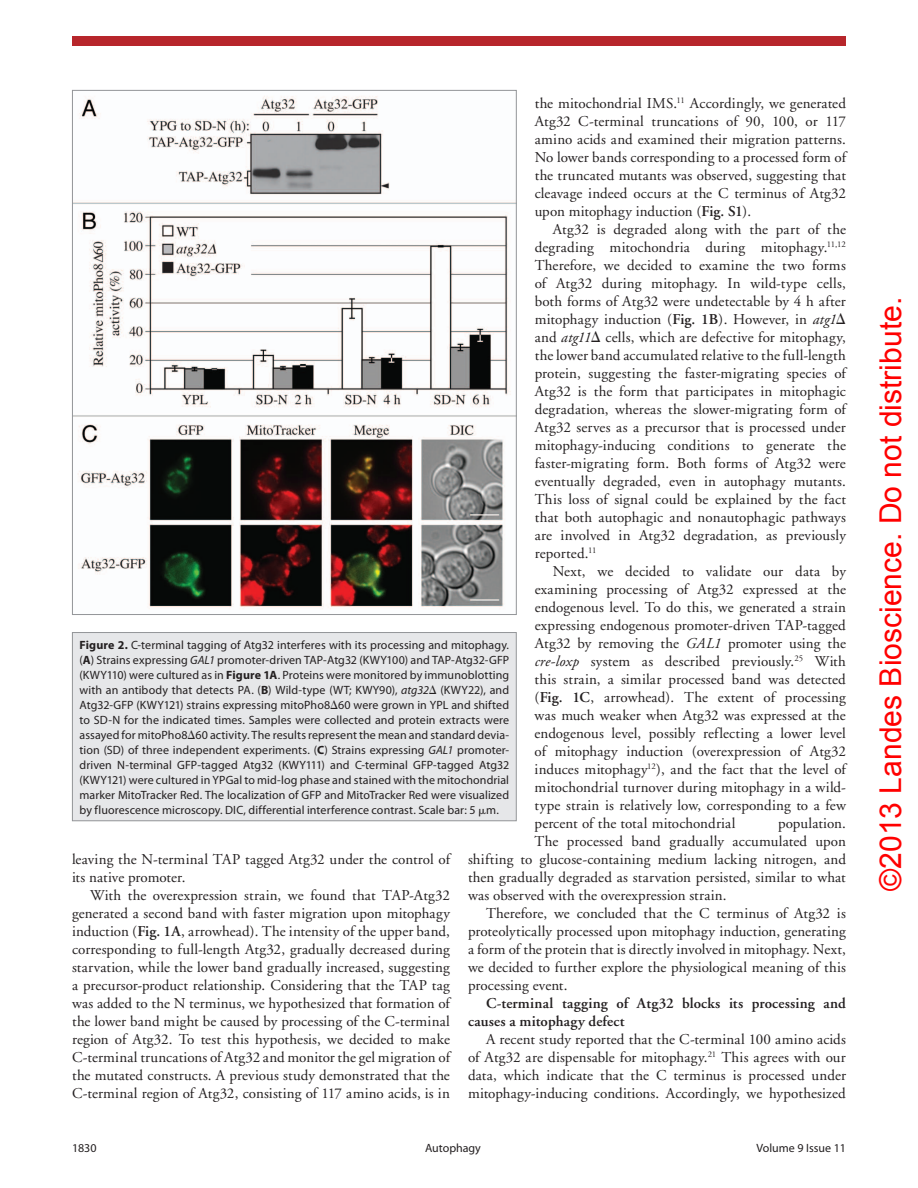
<style>
.page{position:relative;width:918px;height:1188px;background:#fff}
.page>*{position:absolute;margin:0;border:0;box-sizing:border-box;transform-origin:0 0}
.t1{font:30.15px "Arial";color:#f00}
.t2{font:15px/18px "Adobe Garamond";letter-spacing:.01em;color:#231f20;text-align:justify}
.t3{font:600 15px/18px "Adobe Garamond";letter-spacing:.015em;color:#231f20}
.t4{font:12px/15px "Myriad Pro";letter-spacing:.005em;color:#231f20;text-align:justify}
.s1{font-weight:600}
.s2{font-style:italic}
.s3{font-family:"Universal Std Greekw Math Pi"}
.s4{font-weight:700}
</style>
<div class="page">
<div style="left:72px;top:36px;width:774px;height:10px;background:#b7262b"></div>
<img style="left:74px;top:96px;width:441px;height:513px">
<div style="left:72px;top:633px;width:444px;height:188px;background:#e6e7e9"></div>
<div style="left:72px;top:632px;width:445px;height:189px;border:1px solid #939598"></div>
<p class="t2" style="left:535px;top:95px;width:313px">the mitochondrial IMS.<sup>11</sup> Accordingly, we generated Atg32 C-terminal truncations of 90, 100, or 117 amino acids and examined their migration patterns.<br>No lower bands corresponding to a processed form of the truncated mutants was observed, suggesting that cleavage indeed occurs at the C terminus of Atg32 upon mitophagy induction (<span class="s1">Fig. S1</span>).</p>
<p class="t2" style="left:535px;top:221px;width:313px;text-indent:18px">Atg32 is degraded along with the part of the degrading mitochondria during mitophagy.<sup>11,12<br></sup>Therefore, we decided to examine the two forms of Atg32 during mitophagy. In wild-type cells, both forms of Atg32 were undetectable by 4 h after mitophagy induction (<span class="s1">Fig. 1B</span>). However, in <span class="s2">atg1</span><span class="s3">Δ </span>and <span class="s2">atg11</span><span class="s3">Δ</span> cells, which are defective for mitophagy, the lower band accumulated relative to the full-length protein, suggesting the faster-migrating species of Atg32 is the form that participates in mitophagic degradation, whereas the slower-migrating form of Atg32 serves as a precursor that is processed under mitophagy-inducing conditions to generate the faster-migrating form. Both forms of Atg32 were eventually degraded, even in autophagy mutants.<br>This loss of signal could be explained by the fact that both autophagic and nonautophagic pathways are involved in Atg32 degradation, as previously reported.<sup>11</sup></p>
<p class="t2" style="left:535px;top:563px;width:313px;text-indent:18px">Next, we decided to validate our data by examining processing of Atg32 expressed at the endogenous level. To do this, we generated a strain expressing endogenous promoter-driven TAP-tagged Atg32 by removing the <span class="s2">GAL1</span> promoter using the <span class="s2">cre-loxp</span> system as described previously.<sup>25</sup> With this strain, a similar processed band was detected (<span class="s1">Fig. 1C</span>, arrowhead). The extent of processing was much weaker when Atg32 was expressed at the endogenous level, possibly reflecting a lower level of mitophagy induction (overexpression of Atg32 induces mitophagy<sup>12</sup>), and the fact that the level of mitochondrial turnover during mitophagy in a wild&shy;type strain is relatively low, corresponding to a few percent of the total mitochondrial</p>
<p class="t4" style="left:80px;top:637px;width:431px"><span class="s4">Figure 2.</span> C-terminal tagging of Atg32 interferes with its processing and mitophagy. (<span class="s4">A</span>) Strains expressing <span class="s2">GAL1</span> promoter-driven TAP-Atg32 (KWY100) and TAP-Atg32-GFP (KWY110) were cultured as in <span class="s4">Figure 1A</span>. Proteins were monitored by immunoblotting with an antibody that detects PA. (<span class="s4">B</span>) Wild-type (WT; KWY90), <span class="s2">atg32</span><span class="s3">Δ</span> (KWY22), and Atg32-GFP (KWY121) strains expressing mitoPho8<span class="s3">Δ</span>60 were grown in YPL and shifted to SD-N for the indicated times. Samples were collected and protein extracts were assayed for mitoPho8<span class="s3">Δ</span>60 activity. The results represent the mean and standard devia&shy;tion (SD) of three independent experiments. (<span class="s4">C</span>) Strains expressing <span class="s2">GAL1</span> promoter&shy;driven N-terminal GFP-tagged Atg32 (KWY111) and C-terminal GFP-tagged Atg32 (KWY121) were cultured in YPGal to mid-log phase and stained with the mitochondrial marker MitoTracker Red. The localization of GFP and MitoTracker Red were visualized by fluorescence microscopy. DIC , differential interference contrast. Scale bar: 5 <span class="s3">µ</span>m.</p>
<p class="t2" style="left:778px;top:815px;width:69px">population.</p>
<p class="t2" style="left:535px;top:833px;width:313px">The processed band gradually accumulated upon</p>
<p class="t2" style="left:468px;top:851px;width:379px">shifting to glucose-containing medium lacking nitrogen, and</p>
<p class="t2" style="left:468px;top:869px;width:379px">then gradually degraded as starvation persisted, similar to what</p>
<p class="t2" style="left:468px;top:887px;width:260px">was observed with the overexpression strain.</p>
<p class="t2" style="left:486px;top:905px;width:361px">Therefore, we concluded that the C terminus of Atg32 is</p>
<p class="t2" style="left:468px;top:923px;width:379px">proteolytically processed upon mitophagy induction, generating</p>
<p class="t2" style="left:468px;top:941px;width:379px">a form of the protein that is directly involved in mitophagy. Next,</p>
<p class="t2" style="left:468px;top:959px;width:379px">we decided to further explore the physiological meaning of this</p>
<p class="t2" style="left:468px;top:977px;width:101px">processing event.</p>
<p class="t3" style="left:468px;top:995px;width:379px;text-indent:18px">C-terminal tagging of Atg32 blocks its processing and causes a mitophagy defect</p>
<p class="t2" style="left:468px;top:1031px;width:379px;text-indent:18px">A recent study reported that the C-terminal 100 amino acids of Atg32 are dispensable for mitophagy.<sup>21</sup> This agrees with our data, which indicate that the C terminus is processed under mitophagy-inducing conditions. Accordingly, we hypothesized</p>
<p class="t2" style="left:72px;top:851px;width:379px">leaving the N-terminal TAP tagged Atg32 under the control of its native promoter.</p>
<p class="t2" style="left:72px;top:887px;width:379px;text-indent:18px">With the overexpression strain, we found that TAP-Atg32 generated a second band with faster migration upon mitophagy induction (<span class="s1">Fig. 1A</span>, arrowhead). The intensity of the upper band, corresponding to full-length Atg32, gradually decreased during starvation, while the lower band gradually increased, suggesting a precursor-product relationship. Considering that the TAP tag was added to the N terminus, we hypothesized that formation of the lower band might be caused by processing of the C-terminal region of Atg32. To test this hypothesis, we decided to make C-terminal truncations of Atg32 and monitor the gel migration of the mutated constructs. A previous study demonstrated that the C-terminal region of Atg32, consisting of 117 amino acids, is in</p>
<p class="t4" style="left:72px;top:1140px;width:26px">1830</p>
<p class="t4" style="left:425px;top:1140px;width:57px">Autophagy</p>
<p class="t4" style="left:757px;top:1140px;width:91px">Volume 9 Issue 11</p>
<h1 class="t1" style="left:871px;top:891px;width:595px;rotate:-90deg">©2013 Landes Bioscience. Do not distribute.</h1>
</div>
